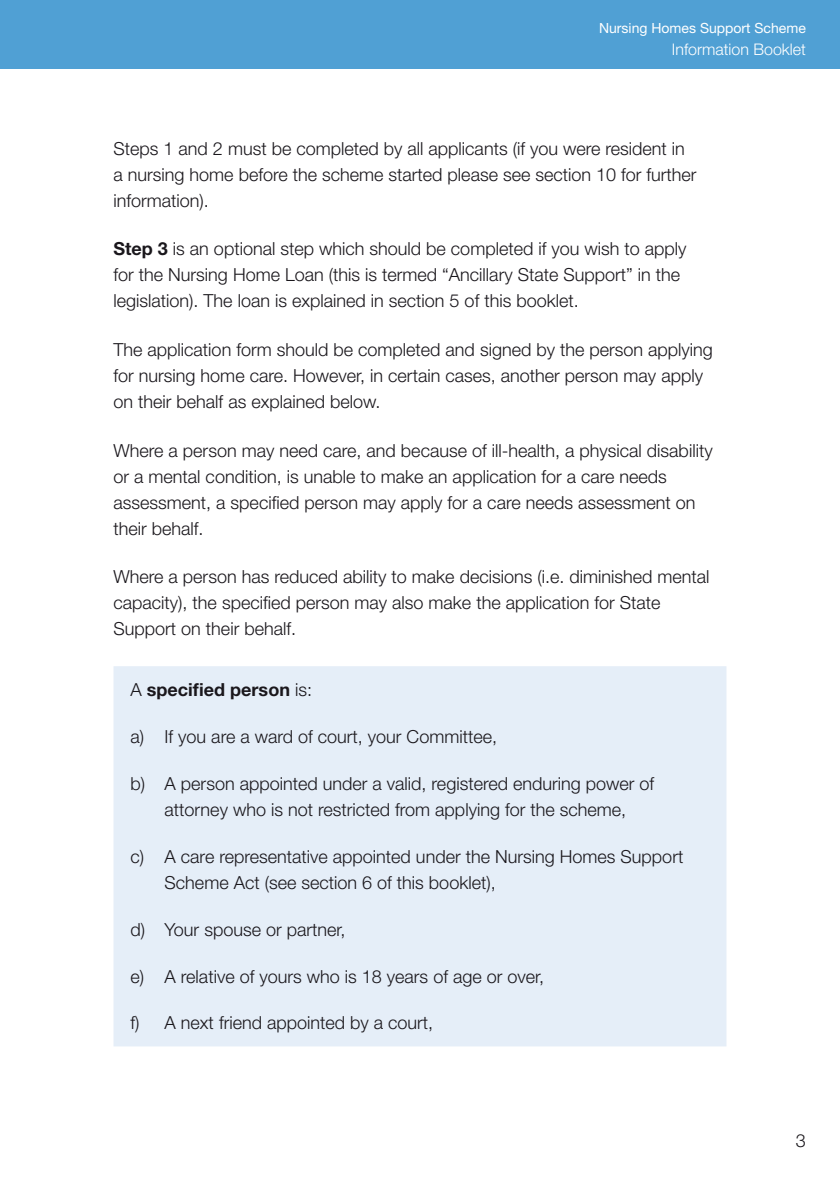
<style>
.page{position:relative;width:840px;height:1191px;background:#fff}
.page>*{position:absolute;margin:0;border:0;box-sizing:border-box;transform-origin:0 0}
.t1{font:300 18px/26px "Helvetica Neue LT Std";color:#1a171c}
.t2{font:700 18px "Helvetica Neue LT Std";color:#1a171c}
.t3{font:300 16px "Helvetica Neue LT Std";color:#fff}
.t4{font:14px "Helvetica Neue LT Std";color:#fff}
.s1{font-weight:700}
.s2{font-weight:300}
</style>
<div class="page">
<div style="left:0;top:0;width:839px;height:68px;background:#50a0d4"></div>
<div style="left:113px;top:666px;width:613px;height:380px;background:#e5eef8"></div>
<p class="t4" style="left:598px;top:19px;width:208px">Nursing Homes Support Scheme</p>
<p class="t3" style="left:671px;top:39px;width:135px">Information Booklet</p>
<p class="t1" style="left:113px;top:135px;width:584px">Steps 1 and 2 must be completed by all applicants (if you were resident in a nursing home before the scheme started please see section 10 for further information).</p>
<p class="t1" style="left:113px;top:235px;width:574px"><span class="s1">Step 3</span> is an optional step which should be completed if you wish to apply for the Nursing Home Loan (this is termed “Ancillary State Support” in the legislation). The loan is explained in section 5 of this booklet.</p>
<p class="t1" style="left:113px;top:336px;width:600px">The application form should be completed and signed by the person applying for nursing home care. However, in certain cases, another person may apply on their behalf as explained below.</p>
<p class="t1" style="left:113px;top:437px;width:600px">Where a person may need care, and because of ill-health, a physical disability or a mental condition, is unable to make an application for a care needs assessment, a specified person may apply for a care needs assessment on their behalf.</p>
<p class="t1" style="left:113px;top:563px;width:597px">Where a person has reduced ability to make decisions (i.e. diminished mental capacity), the specified person may also make the application for State<br>Support on their behalf.</p>
<p class="t2" style="left:130px;top:678px;width:183px"><span class="s2">A</span> specified person <span class="s2">is:</span></p>
<p class="t1" style="left:130px;top:723px;width:368px">a) If you are a ward of court, your Committee,</p>
<p class="t1" style="left:130px;top:770px;width:525px;text-align:center">b) A person appointed under a valid, registered enduring power of attorney who is not restricted from applying for the scheme,</p>
<p class="t1" style="left:164px;top:843px;width:520px;text-indent:-34px">c) A care representative appointed under the Nursing Homes Support<br>Scheme Act (see section 6 of this booklet),</p>
<p class="t1" style="left:130px;top:916px;width:216px">d) Your spouse or partner,</p>
<p class="t1" style="left:130px;top:962px;width:415px">e) A relative of yours who is 18 years of age or over,</p>
<p class="t1" style="left:130px;top:1009px;width:304px">f) A next friend appointed by a court,</p>
<p class="t1" style="left:795px;top:1127px;width:12px">3</p>
</div>
